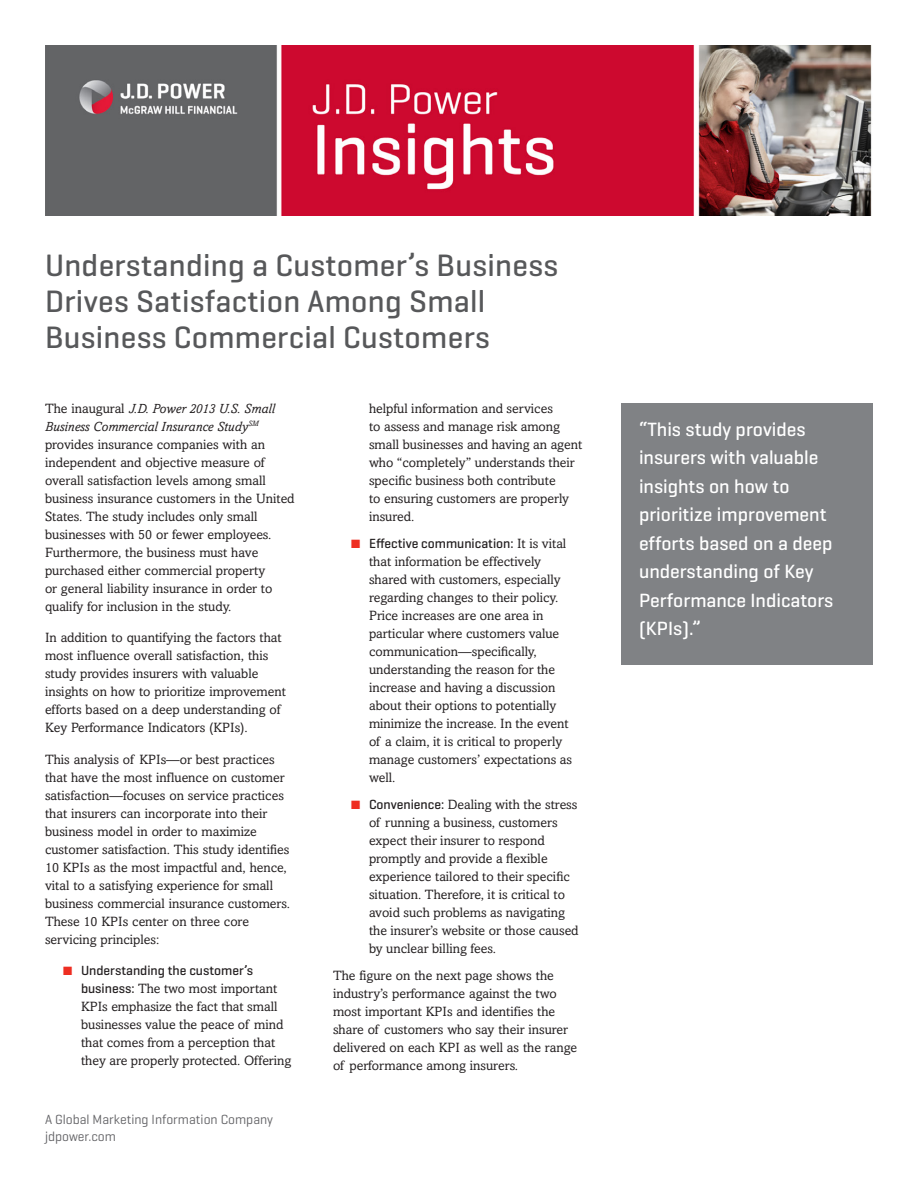
<style>
.page{position:relative;width:918px;height:1188px;background:#fff}
.page>*{position:absolute;margin:0;border:0;box-sizing:border-box;transform-origin:0 0}
._2013_Title_Header{font:500 31.5px/36px "Geogrotesque";letter-spacing:.01em;color:#57585a}
._2013_Side_Quotes{font:500 19.5px/28.5px "Geogrotesque";color:#fff}
._2013_Body_Content{font:13.5px/18px "Amasis MT Std";color:#231f20}
.t1{font:13.5px/16.5px "Geogrotesque";color:#636366}
.s1{font-style:italic}
.s2{color:#ee2e22}
.s3{font-family:"Geogrotesque";font-weight:500}
</style>
<div class="page">
<img style="left:45px;top:45px;width:827px;height:170px">
<div style="left:621px;top:403px;width:252px;height:262px;background:#808285"></div>
<p class="_2013_Title_Header" style="left:45px;top:246px;width:515px">Understanding a Customer’s Business<br>Drives Satisfaction Among Small<br>Business Commercial Customers</p>
<p class="_2013_Body_Content" style="left:45px;top:399px;width:251px">The inaugural <span class="s1">J.D. Power 2013 U.S. Small Business Commercial Insurance Study</span><sup>SM </sup>provides insurance companies with an independent and objective measure of overall satisfaction levels among small business insurance customers in the United States. The study includes only small businesses with 50 or fewer employees.<br>Furthermore, the business must have purchased either commercial property<br>or general liability insurance in order to qualify for inclusion in the study.</p>
<p class="_2013_Body_Content" style="left:45px;top:629px;width:242px">In addition to quantifying the factors that most influence overall satisfaction, this study provides insurers with valuable insights on how to prioritize improvement efforts based on a deep understanding of Key Performance Indicators (KPIs).</p>
<p class="_2013_Body_Content" style="left:45px;top:750px;width:247px">This analysis of KPIs—or best practices that have the most influence on customer satisfaction—focuses on service practices that insurers can incorporate into their business model in order to maximize customer satisfaction. This study identifies 10 KPIs as the most impactful and, hence, vital to a satisfying experience for small business commercial insurance customers.<br>These 10 KPIs center on three core servicing principles:</p>
<p class="_2013_Body_Content" style="left:81px;top:962px;width:212px;text-indent:-18px"><span class="s2">■</span> <span class="s3">Understanding the customer’s business:</span> The two most important KPIs emphasize the fact that small businesses value the peace of mind that comes from a perception that they are properly protected. Offering</p>
<p class="t1" style="left:45px;top:1111px;width:230px">A Global Marketing Information Company jdpower.com</p>
<p class="_2013_Body_Content" style="left:369px;top:399px;width:215px">helpful information and services<br>to assess and manage risk among small businesses and having an agent who “completely” understands their specific business both contribute<br>to ensuring customers are properly insured.</p>
<p class="_2013_Body_Content" style="left:369px;top:534px;width:205px;text-indent:-18px"><span class="s2">■</span> <span class="s3">Effective communication:</span> It is vital that information be effectively shared with customers, especially regarding changes to their policy.<br>Price increases are one area in particular where customers value communication—specifically, understanding the reason for the increase and having a discussion about their options to potentially minimize the increase. In the event of a claim, it is critical to properly manage customers’ expectations as well.</p>
<p class="_2013_Body_Content" style="left:369px;top:795px;width:211px;text-indent:-18px"><span class="s2">■</span> <span class="s3">Convenience:</span> Dealing with the stress of running a business, customers expect their insurer to respond promptly and provide a flexible experience tailored to their specific situation. Therefore, it is critical to avoid such problems as navigating the insurer’s website or those caused by unclear billing fees.</p>
<p class="_2013_Body_Content" style="left:333px;top:966px;width:246px">The figure on the next page shows the industry’s performance against the two most important KPIs and identifies the share of customers who say their insurer delivered on each KPI as well as the range of performance among insurers.</p>
<p class="_2013_Side_Quotes" style="left:639px;top:415px;width:196px">“This study provides insurers with valuable insights on how to prioritize improvement efforts based on a deep understanding of Key<br>Performance Indicators (KPIs).”</p>
</div>
